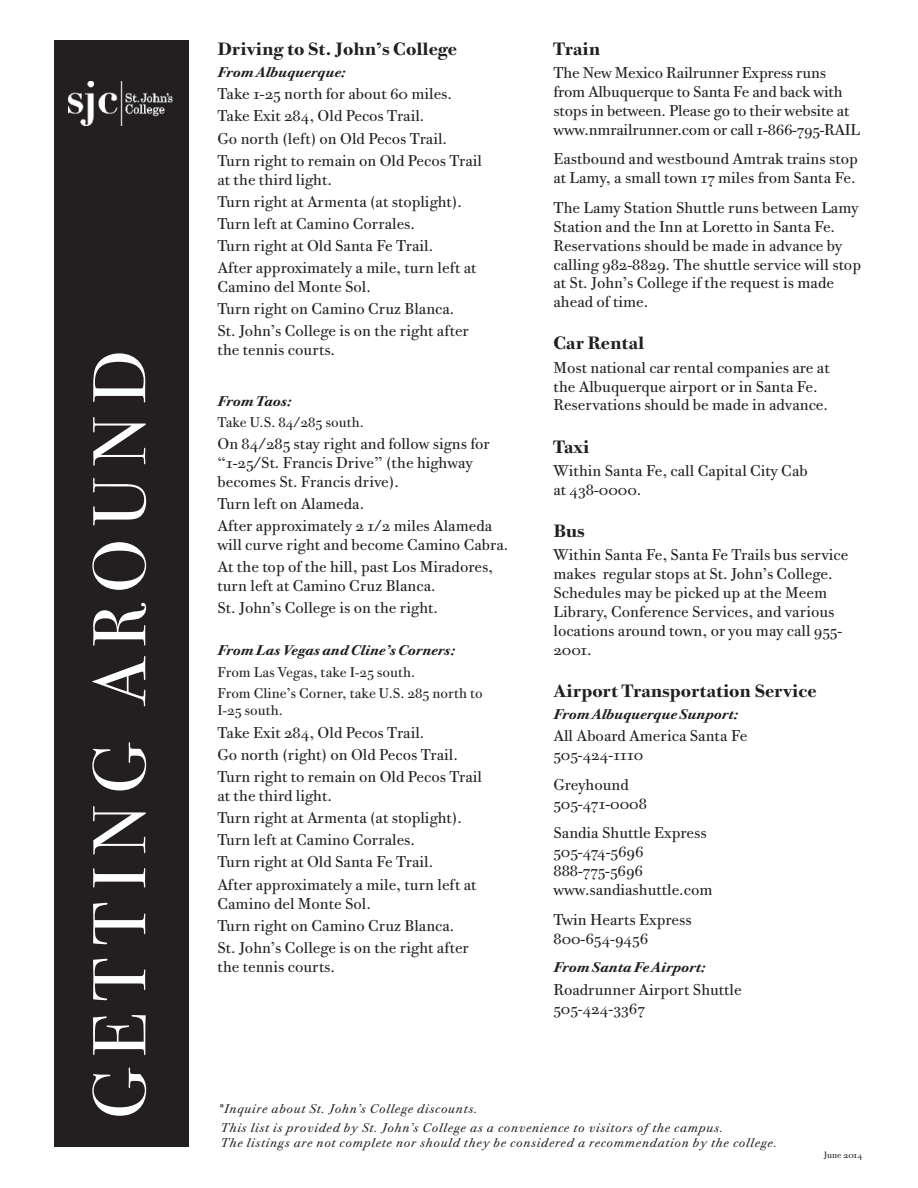
<style>
.page{position:relative;width:918px;height:1188px;background:#fff}
.page>*{position:absolute;margin:0;border:0;box-sizing:border-box;transform-origin:0 0}
.t1{font:75px "Bodoni Sev ITC";letter-spacing:.16em;color:#fff}
.t2{font:18px "Bodoni Twe ITC Bold OS";color:#231f20}
.t3{font:15.75px/18.9px "Bodoni Twe ITC Book OS";color:#231f20}
.t4{font:14.25px "Bodoni Twe ITC Bold Ital OS";color:#231f20}
.t5{font:14.25px/21.5px "Bodoni Twe ITC Book OS";color:#231f20}
.t6{font:12.75px/19.4px "Bodoni Twe ITC Book Ital OS";letter-spacing:.055em;color:#231f20}
.t7{font:9px "Bodoni Twe ITC Book OS";color:#231f20}
</style>
<div class="page">
<div style="left:54px;top:40px;width:135px;height:1108px;background:#231f20"></div>
<img style="left:69px;top:82px;width:104px;height:44px">
<h1 class="t1" style="left:76px;top:1119px;width:770px;rotate:-90deg">GETTING AROUND</h1>
<p class="t2" style="left:218px;top:38px;width:241px">Driving to St. John’s College</p>
<p class="t4" style="left:218px;top:64px;width:130px">From Albuquerque:</p>
<p class="t3" style="left:217px;top:83px;width:266px;line-height:22.2px">Take 1-25 north for about 60 miles.<br>Take Exit 284, Old Pecos Trail.<br>Go north (left) on Old Pecos Trail.<br>Turn right to remain on Old Pecos Trail</p>
<p class="t3" style="left:217px;top:168px;width:260px;line-height:22.2px">at the third light.<br>Turn right at Armenta (at stoplight).<br>Turn left at Camino Corrales.<br>Turn right at Old Santa Fe Trail.<br>After approximately a mile, turn left at</p>
<p class="t3" style="left:217px;top:275px;width:253px;line-height:22.2px">Camino del Monte Sol.<br>Turn right on Camino Cruz Blanca.<br>St. John’s College is on the right after</p>
<p class="t3" style="left:217px;top:340px;width:119px">the tennis courts.</p>
<p class="t4" style="left:218px;top:393px;width:76px">From Taos:</p>
<p class="t5" style="left:217px;top:412px;width:148px">Take U.S. 84/285 south.</p>
<p class="t3" style="left:217px;top:434px;width:274px">On 84/285 stay right and follow signs for “1-25/St. Francis Drive” (the highway becomes St. Francis drive).</p>
<p class="t3" style="left:217px;top:492px;width:276px;line-height:22.2px">Turn left on Alameda.<br>After approximately 2 1/2 miles Alameda</p>
<p class="t3" style="left:217px;top:533px;width:292px;line-height:22.2px">will curve right and become Camino Cabra.<br>At the top of the hill, past Los Miradores,</p>
<p class="t3" style="left:217px;top:574px;width:222px;line-height:22.2px">turn left at Camino Cruz Blanca.<br>St. John’s College is on the right.</p>
<p class="t4" style="left:218px;top:642px;width:240px">From Las Vegas and Cline’s Corners:</p>
<p class="t5" style="left:217px;top:661px;width:267px">From Las Vegas, take I-25 south.<br>From Cline’s Corner, take U.S. 285 north to</p>
<p class="t5" style="left:218px;top:700px;width:67px">I-25 south.</p>
<p class="t3" style="left:217px;top:721px;width:266px;line-height:22.2px">Take Exit 284, Old Pecos Trail.<br>Go north (right) on Old Pecos Trail.<br>Turn right to remain on Old Pecos Trail</p>
<p class="t3" style="left:217px;top:785px;width:260px;line-height:22.2px">at the third light.<br>Turn right at Armenta (at stoplight).<br>Turn left at Camino Corrales.<br>Turn right at Old Santa Fe Trail.<br>After approximately a mile, turn left at</p>
<p class="t3" style="left:217px;top:892px;width:253px;line-height:22.2px">Camino del Monte Sol.<br>Turn right on Camino Cruz Blanca.<br>St. John’s College is on the right after</p>
<p class="t3" style="left:217px;top:957px;width:119px">the tennis courts.</p>
<p class="t2" style="left:554px;top:38px;width:48px">Train</p>
<p class="t3" style="left:553px;top:63px;width:308px">The New Mexico Railrunner Express runs from Albuquerque to Santa Fe and back with stops in between. Please go to their website at www.nmrailrunner.com or call 1-866-795-RAIL</p>
<p class="t3" style="left:553px;top:149px;width:306px">Eastbound and westbound Amtrak trains stop at Lamy, a small town 17 miles from Santa Fe.</p>
<p class="t3" style="left:553px;top:198px;width:309px">The Lamy Station Shuttle runs between Lamy Station and the Inn at Loretto in Santa Fe.<br>Reservations should be made in advance by calling 982-8829. The shuttle service will stop at St. John’s College if the request is made ahead of time.</p>
<p class="t2" style="left:554px;top:333px;width:92px">Car Rental</p>
<p class="t3" style="left:553px;top:358px;width:278px">Most national car rental companies are at the Albuquerque airport or in Santa Fe.<br>Reservations should be made in advance.</p>
<p class="t2" style="left:554px;top:436px;width:37px">Taxi</p>
<p class="t3" style="left:554px;top:461px;width:256px">Within Santa Fe, call Capital City Cab at 438-0000.</p>
<p class="t2" style="left:554px;top:520px;width:33px">Bus</p>
<p class="t3" style="left:553px;top:545px;width:296px">Within Santa Fe, Santa Fe Trails bus service makes regular stops at St. John’s College.<br>Schedules may be picked up at the Meem Library, Conference Services, and various locations around town, or you may call 955- 2001.</p>
<p class="t2" style="left:554px;top:680px;width:265px">Airport Transportation Service</p>
<p class="t4" style="left:554px;top:706px;width:187px">From Albuquerque Sunport:</p>
<p class="t3" style="left:553px;top:726px;width:195px">All Aboard America Santa Fe<br>505-424-1110</p>
<p class="t3" style="left:553px;top:775px;width:95px">Greyhound<br>505-471-0008</p>
<p class="t3" style="left:553px;top:824px;width:160px">Sandia Shuttle Express<br>505-474-5696<br>888-775-5696 www.sandiashuttle.com</p>
<p class="t3" style="left:553px;top:910px;width:140px">Twin Hearts Express<br>800-654-9456</p>
<p class="t4" style="left:554px;top:959px;width:154px">From Santa Fe Airport:</p>
<p class="t3" style="left:553px;top:980px;width:190px">Roadrunner Airport Shuttle<br>505-424-3367</p>
<p class="t6" style="left:218px;top:1099px;width:507px">*Inquire about St. John’s College discounts.<br>This list is provided by St. John’s College as a convenience to visitors of the campus.</p>
<p class="t6" style="left:221px;top:1133px;width:558px">The listings are not complete nor should they be considered a recommendation by the college.</p>
<p class="t7" style="left:824px;top:1149px;width:40px">June 2014</p>
</div>
